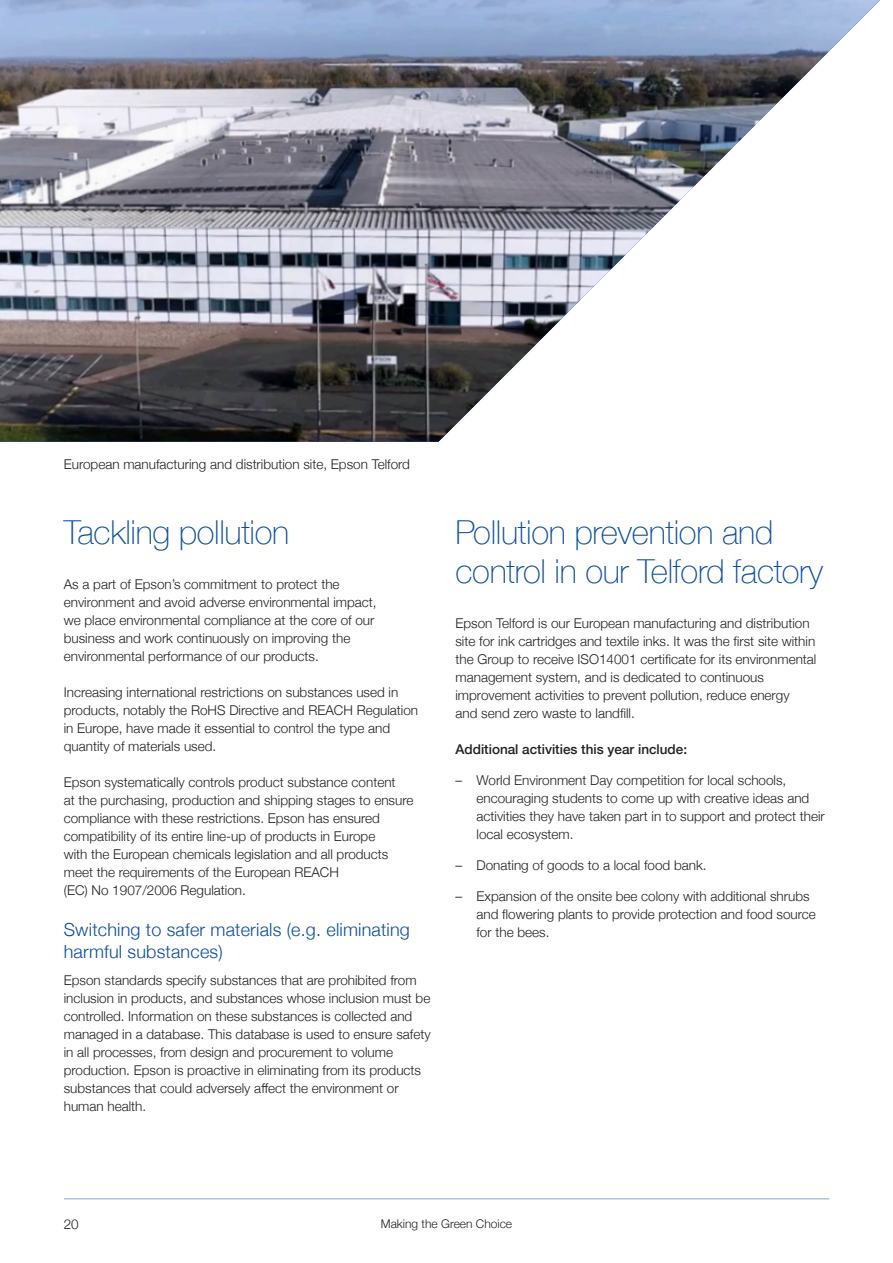
<style>
.page{position:relative;width:893px;height:1263px;background:#fff}
.page>*{position:absolute;margin:0;border:0;box-sizing:border-box;transform-origin:0 0}
.Small_headline{font:100 33px/39px "Helvetica Neue";letter-spacing:-.01em;color:#0d4da1}
.Intro__span_columns{font:300 18px/22.5px "Helvetica Neue";letter-spacing:.01em;color:#0d4da1}
.Body{font:300 13.5px/18px "Helvetica Neue";color:#231f20}
.Body-2{font:500 13.5px "Helvetica Neue";color:#231f20}
.Page_number_left{font:300 13.5px "Helvetica Neue";color:#231f20}
.Caption_smallprint{font:300 12px "Helvetica Neue";color:#231f20}
</style>
<div class="page">
<img style="left:0;top:0;width:880px;height:442px">
<hr style="left:64px;top:1198px;width:765px;height:1px;background:#0d4da1">
<p class="Body" style="left:64px;top:454px;width:348px">European manufacturing and distribution site, Epson Telford</p>
<p class="Small_headline" style="left:64px;top:512px;width:227px">Tackling pollution</p>
<p class="Body" style="left:64px;top:574px;width:314px">As a part of Epson’s commitment to protect the environment and avoid adverse environmental impact, we place environmental compliance at the core of our business and work continuously on improving the environmental performance of our products.</p>
<p class="Body" style="left:64px;top:682px;width:356px">Increasing international restrictions on substances used in products, notably the RoHS Directive and REACH Regulation in Europe, have made it essential to control the type and quantity of materials used.</p>
<p class="Body" style="left:64px;top:772px;width:351px">Epson systematically controls product substance content<br>at the purchasing, production and shipping stages to ensure compliance with these restrictions. Epson has ensured compatibility of its entire line-up of products in Europe<br>with the European chemicals legislation and all products meet the requirements of the European REACH<br>(EC) No 1907/2006 Regulation.</p>
<p class="Intro__span_columns" style="left:64px;top:917px;width:348px">Switching to safer materials (e.g. eliminating harmful substances)</p>
<p class="Body" style="left:64px;top:970px;width:368px">Epson standards specify substances that are prohibited from inclusion in products, and substances whose inclusion must be controlled. Information on these substances is collected and managed in a database. This database is used to ensure safety in all processes, from design and procurement to volume production. Epson is proactive in eliminating from its products substances that could adversely affect the environment or human health.</p>
<p class="Small_headline" style="left:455px;top:512px;width:369px">Pollution prevention and control in our Telford factory</p>
<p class="Body" style="left:455px;top:613px;width:362px">Epson Telford is our European manufacturing and distribution site for ink cartridges and textile inks. It was the first site within the Group to receive ISO14001 certificate for its environmental management system, and is dedicated to continuous improvement activities to prevent pollution, reduce energy<br>and send zero waste to landfill.</p>
<p class="Body-2" style="left:455px;top:739px;width:233px">Additional activities this year include:</p>
<p class="Body" style="left:476px;top:770px;width:350px;text-indent:-21px">– World Environment Day competition for local schools, encouraging students to come up with creative ideas and activities they have taken part in to support and protect their local ecosystem.</p>
<p class="Body" style="left:455px;top:855px;width:253px">– Donating of goods to a local food bank.</p>
<p class="Body" style="left:476px;top:886px;width:341px;text-indent:-21px">– Expansion of the onsite bee colony with additional shrubs and flowering plants to provide protection and food source for the bees.</p>
<p class="Page_number_left" style="left:64px;top:1213px;width:17px">20</p>
<p class="Caption_smallprint" style="left:381px;top:1214px;width:133px">Making the Green Choice</p>
</div>
